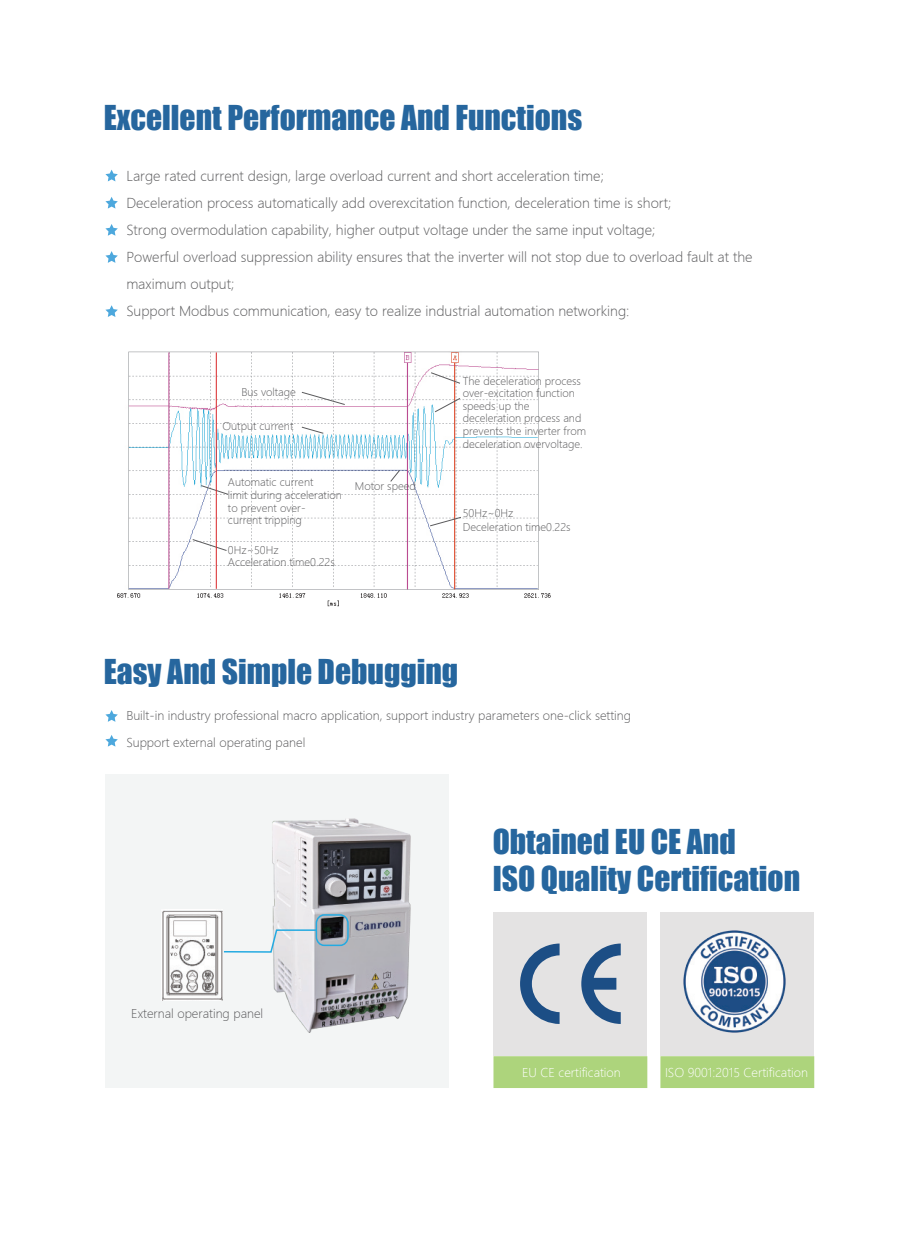
<style>
.page{position:relative;width:919px;height:1238px;background:#fff}
.page>*{position:absolute;margin:0;border:0;box-sizing:border-box;transform-origin:0 0}
.t1{font:31.5px/37.8px "Impact";color:#26669e}
.t2{font:300 13.5px/27px "Microsoft Ya Hei";color:#5a5a5c}
.t3{font:300 12px "Microsoft Ya Hei";color:#5a5a5c}
.t4{font:300 12px "Microsoft Ya Hei";color:#fff}
.t5{font:300 10.5px/12.6px "Microsoft Ya Hei";color:#5a5a5c}
</style>
<div class="page">
<div style="left:105px;top:774px;width:343px;height:313px;background:#f3f5f5"></div>
<img style="left:272px;top:818px;width:139px;height:215px">
<img style="left:117px;top:351px;width:434px;height:256px">
<svg style="left:301px;top:392px;width:44px;height:13px"></svg>
<svg style="left:301px;top:426px;width:23px;height:8px"></svg>
<svg style="left:201px;top:485px;width:27px;height:10px"></svg>
<svg style="left:390px;top:470px;width:10px;height:12px"></svg>
<svg style="left:192px;top:539px;width:35px;height:12px"></svg>
<svg style="left:429px;top:517px;width:32px;height:9px"></svg>
<svg style="left:434px;top:398px;width:26px;height:14px"></svg>
<svg style="left:430px;top:372px;width:30px;height:12px"></svg>
<hr style="left:168px;top:352px;width:1px;height:236px;background:#ba4c91">
<hr style="left:216px;top:352px;width:1px;height:236px;background:#d92628">
<svg style="left:105px;top:710px;width:13px;height:11px"></svg>
<svg style="left:105px;top:735px;width:13px;height:11px"></svg>
<svg style="left:105px;top:197px;width:13px;height:11px"></svg>
<svg style="left:105px;top:170px;width:13px;height:11px"></svg>
<svg style="left:105px;top:224px;width:13px;height:12px"></svg>
<svg style="left:105px;top:251px;width:13px;height:12px"></svg>
<svg style="left:105px;top:305px;width:13px;height:12px"></svg>
<div style="left:493px;top:912px;width:154px;height:143px;background:#e4e3e3"></div>
<div style="left:493px;top:1056px;width:154px;height:31px;background:#add47c"></div>
<svg style="left:520px;top:943px;width:39px;height:80px"></svg>
<svg style="left:581px;top:943px;width:39px;height:80px"></svg>
<div style="left:660px;top:912px;width:154px;height:143px;background:#e4e3e3"></div>
<div style="left:660px;top:1056px;width:154px;height:31px;background:#add47c"></div>
<img style="left:684px;top:930px;width:101px;height:101px">
<img style="left:162px;top:909px;width:60px;height:91px">
<div style="left:315px;top:914px;width:34px;height:32px;border:2px solid #24aae1;border-radius:8px"></div>
<svg style="left:222px;top:928px;width:96px;height:25px"></svg>
<h1 class="t1" style="left:104px;top:98px;width:480px">Excellent Performance And Functions</h1>
<p class="t2" style="left:126px;top:162px;width:627px">Large rated current design, large overload current and short acceleration time;<br>Deceleration process automatically add overexcitation function, deceleration time is short;<br>Strong overmodulation capability, higher output voltage under the same input voltage;<br>Powerful overload suppression ability ensures that the inverter will not stop due to overload fault at the maximum output;<br>Support Modbus communication, easy to realize industrial automation networking:</p>
<p class="t5" style="left:241px;top:385px;width:56px">Bus voltage</p>
<p class="t5" style="left:222px;top:419px;width:72px">Output current</p>
<p class="t5" style="left:228px;top:476px;width:115px">Automatic current<br>limit during acceleration to prevent over&shy;current tripping</p>
<p class="t5" style="left:228px;top:544px;width:108px;line-height:11.6px">0Hz~50Hz<br>Acceleration time0.22s</p>
<p class="t5" style="left:355px;top:479px;width:62px">Motor speed</p>
<p class="t5" style="left:462px;top:374px;width:125px">The deceleration process over-excitation function speeds up the deceleration process and prevents the inverter from deceleration overvoltage.</p>
<p class="t5" style="left:462px;top:506px;width:109px;line-height:13.5px">50Hz~0Hz<br>Deceleration time0.22s</p>
<h1 class="t1" style="left:104px;top:651px;width:356px">Easy And Simple Debugging</h1>
<p class="t3" style="left:126px;top:707px;width:506px">Built-in industry professional macro application, support industry parameters one-click setting</p>
<p class="t3" style="left:126px;top:734px;width:180px">Support external operating panel</p>
<p class="t3" style="left:131px;top:1005px;width:133px">External operating panel</p>
<h1 class="t1" style="left:492px;top:821px;width:309px">Obtained EU CE And<br>ISO Quality Certification</h1>
<p class="t4" style="left:522px;top:1064px;width:100px">EU CE certification</p>
<p class="t4" style="left:665px;top:1064px;width:145px">ISO 9001:2015 Certification</p>
</div>
